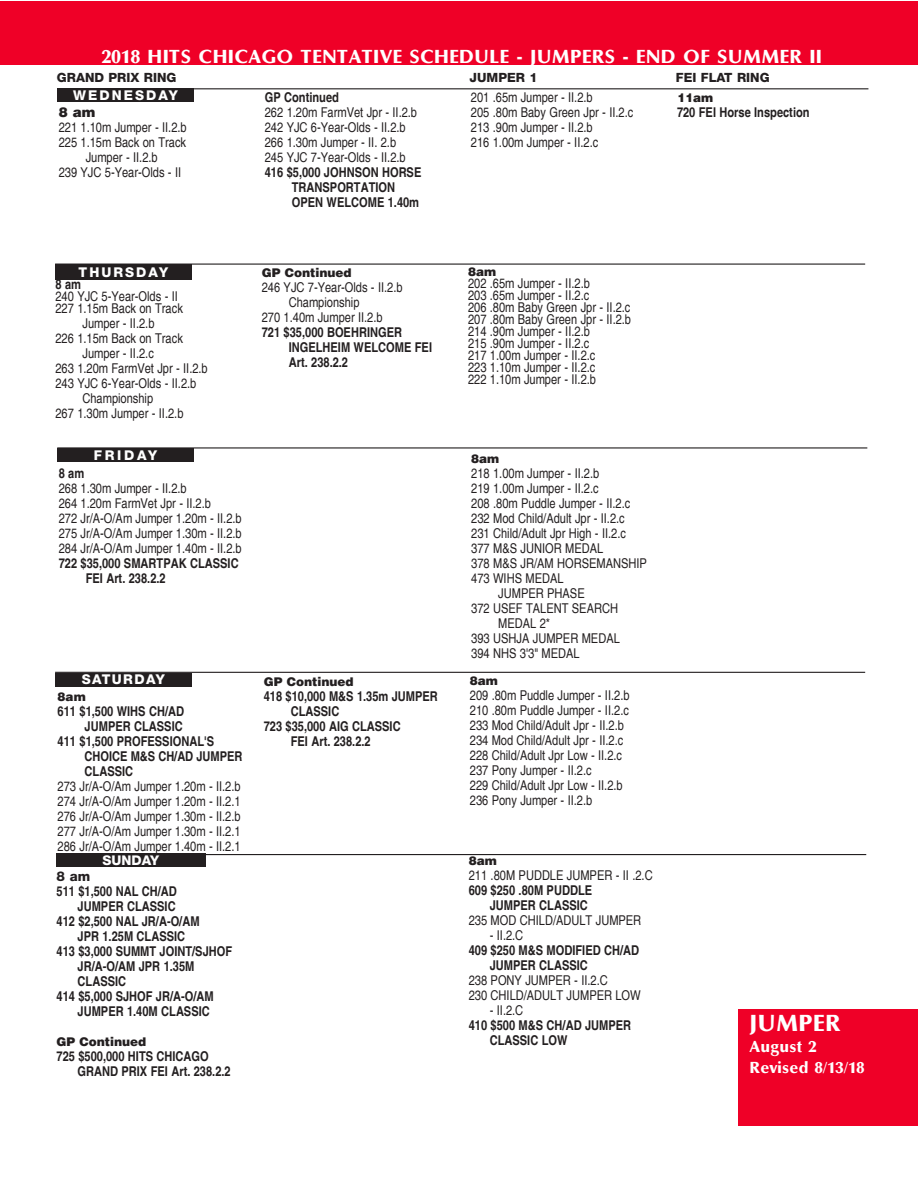
<style>
.page{position:relative;width:918px;height:1188px;background:#fff}
.page>*{position:absolute;margin:0;border:0;box-sizing:border-box;transform-origin:0 0}
.t1{font:800 24px "Optane";color:#fff}
.t2{font:800 19.5px "Optane";color:#fff}
.t3{font:800 16.5px "Optane";color:#fff}
.t4{font:condensed 13.5px/15px "Helvetica";color:#231f20}
.t5{font:700 condensed 13.5px/15px "Helvetica";color:#231f20}
.t6{font:800 13.5px "Helvetica Neue LT Std";letter-spacing:.15em;color:#fff}
.t7{font:800 13.5px "Helvetica Neue LT Std";letter-spacing:.1em;color:#fff}
.t8{font:800 13.5px "Helvetica Neue LT Std";color:#231f20}
.t9{font:900 13.5px "Helvetica";color:#231f20}
.t10{font:800 12.75px "Helvetica Neue LT Std";color:#231f20}
.t11{font:900 12px "Helvetica";color:#231f20}
</style>
<div class="page">
<div style="left:0;top:1px;width:918px;height:63px;background:#ef0027"></div>
<div style="left:56px;top:854px;width:150px;height:13px;background:#231f20"></div>
<hr style="left:55px;top:672px;width:810px;height:1px;background:#231f20">
<hr style="left:56px;top:854px;width:810px;height:1px;background:#231f20">
<div style="left:55px;top:673px;width:137px;height:13px;background:#231f20"></div>
<div style="left:55px;top:265px;width:137px;height:15px;background:#231f20"></div>
<div style="left:57px;top:88px;width:137px;height:14px;background:#231f20"></div>
<div style="left:57px;top:448px;width:137px;height:14px;background:#231f20"></div>
<hr style="left:58px;top:88px;width:810px;height:1px;background:#231f20">
<hr style="left:55px;top:264px;width:810px;height:1px;background:#231f20">
<hr style="left:57px;top:447px;width:810px;height:2px;background:#231f20">
<div style="left:739px;top:1010px;width:179px;height:116px;background:#ef0027"></div>
<p class="t2" style="left:102px;top:45px;width:722px">2018 HITS CHICAGO TENTATIVE SCHEDULE - JUMPERS - END OF SUMMER II</p>
<p class="t10" style="left:57px;top:70px;width:121px">GRAND PRIX RING</p>
<p class="t10" style="left:470px;top:70px;width:69px">JUMPER 1</p>
<p class="t10" style="left:676px;top:70px;width:95px">FEI FLAT RING</p>
<p class="t6" style="left:73px;top:87px;width:106px">WEDNESDAY</p>
<p class="t9" style="left:59px;top:103px;width:38px">8 am</p>
<p class="t4" style="left:59px;top:120px;width:130px">221 1.10m Jumper - II.2.b</p>
<p class="t4" style="left:59px;top:135px;width:129px">225 1.15m Back on Track</p>
<p class="t4" style="left:86px;top:150px;width:73px">Jumper - II.2.b</p>
<p class="t4" style="left:59px;top:165px;width:124px">239 YJC 5-Year-Olds - II</p>
<p class="t5" style="left:265px;top:90px;width:76px">GP Continued</p>
<p class="t4" style="left:265px;top:105px;width:154px">262 1.20m FarmVet Jpr - II.2.b</p>
<p class="t4" style="left:265px;top:120px;width:142px">242 YJC 6-Year-Olds - II.2.b</p>
<p class="t4" style="left:265px;top:135px;width:133px">266 1.30m Jumper - II. 2.b</p>
<p class="t4" style="left:265px;top:150px;width:142px">245 YJC 7-Year-Olds - II.2.b</p>
<p class="t5" style="left:265px;top:165px;width:158px">416 $5,000 JOHNSON HORSE</p>
<p class="t5" style="left:292px;top:180px;width:105px">TRANSPORTATION</p>
<p class="t5" style="left:292px;top:195px;width:129px">OPEN WELCOME 1.40m</p>
<p class="t6" style="left:79px;top:264px;width:91px">THURSDAY</p>
<p class="t5" style="left:56px;top:276px;width:27px">8 am</p>
<p class="t4" style="left:56px;top:289px;width:124px">240 YJC 5-Year-Olds - II</p>
<p class="t4" style="left:56px;top:301px;width:129px">227 1.15m Back on Track</p>
<p class="t4" style="left:82px;top:316px;width:73px">Jumper - II.2.b</p>
<p class="t4" style="left:56px;top:331px;width:129px">226 1.15m Back on Track</p>
<p class="t4" style="left:82px;top:346px;width:73px">Jumper - II.2.c</p>
<p class="t4" style="left:56px;top:361px;width:154px">263 1.20m FarmVet Jpr - II.2.b</p>
<p class="t4" style="left:56px;top:376px;width:142px">243 YJC 6-Year-Olds - II.2.b</p>
<p class="t4" style="left:82px;top:391px;width:72px">Championship</p>
<p class="t4" style="left:56px;top:406px;width:130px">267 1.30m Jumper - II.2.b</p>
<p class="t6" style="left:94px;top:447px;width:65px">FRIDAY</p>
<p class="t5" style="left:59px;top:465px;width:27px">8 am</p>
<p class="t4" style="left:59px;top:481px;width:130px">268 1.30m Jumper - II.2.b</p>
<p class="t4" style="left:59px;top:496px;width:154px">264 1.20m FarmVet Jpr - II.2.b</p>
<p class="t4" style="left:59px;top:511px;width:185px">272 Jr/A-O/Am Jumper 1.20m - II.2.b</p>
<p class="t4" style="left:59px;top:526px;width:185px">275 Jr/A-O/Am Jumper 1.30m - II.2.b</p>
<p class="t4" style="left:59px;top:541px;width:185px">284 Jr/A-O/Am Jumper 1.40m - II.2.b</p>
<p class="t5" style="left:86px;top:555px;width:154px;text-indent:-27px">722 $35,000 SMARTPAK CLASSIC<br>FEI Art. 238.2.2</p>
<p class="t11" style="left:262px;top:265px;width:91px">GP Continued</p>
<p class="t4" style="left:262px;top:280px;width:142px">246 YJC 7-Year-Olds - II.2.b</p>
<p class="t4" style="left:289px;top:295px;width:72px">Championship</p>
<p class="t4" style="left:262px;top:310px;width:122px">270 1.40m Jumper II.2.b</p>
<p class="t5" style="left:289px;top:325px;width:145px;text-indent:-27px">721 $35,000 BOEHRINGER<br>INGELHEIM WELCOME FEI<br>Art. 238.2.2</p>
<p class="t7" style="left:82px;top:672px;width:84px">SATURDAY</p>
<p class="t11" style="left:58px;top:689px;width:30px">8am</p>
<p class="t5" style="left:58px;top:704px;width:128px">611 $1,500 WIHS CH/AD</p>
<p class="t5" style="left:85px;top:719px;width:100px">JUMPER CLASSIC</p>
<p class="t5" style="left:85px;top:734px;width:159px;text-indent:-27px">411 $1,500 PROFESSIONAL'S<br>CHOICE M&amp;S CH/AD JUMPER<br>CLASSIC</p>
<p class="t4" style="left:58px;top:779px;width:185px">273 Jr/A-O/Am Jumper 1.20m - II.2.b</p>
<p class="t4" style="left:58px;top:794px;width:185px">274 Jr/A-O/Am Jumper 1.20m - II.2.1<br>276 Jr/A-O/Am Jumper 1.30m - II.2.b</p>
<p class="t4" style="left:58px;top:824px;width:185px">277 Jr/A-O/Am Jumper 1.30m - II.2.1</p>
<p class="t4" style="left:58px;top:839px;width:185px">286 Jr/A-O/Am Jumper 1.40m - II.2.1</p>
<p class="t6" style="left:103px;top:852px;width:58px">SUNDAY</p>
<p class="t8" style="left:57px;top:868px;width:35px">8 am</p>
<p class="t5" style="left:57px;top:884px;width:122px">511 $1,500 NAL CH/AD</p>
<p class="t5" style="left:78px;top:899px;width:100px">JUMPER CLASSIC</p>
<p class="t5" style="left:57px;top:914px;width:145px">412 $2,500 NAL JR/A-O/AM</p>
<p class="t5" style="left:78px;top:929px;width:109px">JPR 1.25M CLASSIC</p>
<p class="t5" style="left:78px;top:944px;width:156px;text-indent:-21px">413 $3,000 SUMMT JOINT/SJHOF<br>JR/A-O/AM JPR 1.35M<br>CLASSIC</p>
<p class="t5" style="left:57px;top:989px;width:159px;text-align:right">414 $5,000 SJHOF JR/A-O/AM<br>JUMPER 1.40M CLASSIC</p>
<p class="t11" style="left:57px;top:1034px;width:91px">GP Continued</p>
<p class="t5" style="left:78px;top:1049px;width:155px;text-indent:-21px">725 $500,000 HITS CHICAGO<br>GRAND PRIX FEI Art. 238.2.2</p>
<p class="t11" style="left:264px;top:674px;width:91px">GP Continued</p>
<p class="t5" style="left:291px;top:689px;width:149px;text-indent:-27px">418 $10,000 M&amp;S 1.35m JUMPER<br>CLASSIC</p>
<p class="t5" style="left:264px;top:719px;width:138px">723 $35,000 AIG CLASSIC</p>
<p class="t5" style="left:291px;top:734px;width:81px">FEI Art. 238.2.2</p>
<p class="t4" style="left:471px;top:90px;width:123px">201 .65m Jumper - II.2.b</p>
<p class="t4" style="left:471px;top:105px;width:164px">205 .80m Baby Green Jpr - II.2.c</p>
<p class="t4" style="left:471px;top:120px;width:123px">213 .90m Jumper - II.2.b</p>
<p class="t4" style="left:471px;top:135px;width:129px">216 1.00m Jumper - II.2.c</p>
<p class="t11" style="left:677px;top:90px;width:38px">11am</p>
<p class="t5" style="left:677px;top:105px;width:134px">720 FEI Horse Inspection</p>
<p class="t11" style="left:468px;top:264px;width:30px">8am</p>
<p class="t4" style="left:468px;top:276px;width:123px">202 .65m Jumper - II.2.b</p>
<p class="t4" style="left:468px;top:288px;width:123px">203 .65m Jumper - II.2.c</p>
<p class="t4" style="left:468px;top:300px;width:164px">206 .80m Baby Green Jpr - II.2.c</p>
<p class="t4" style="left:468px;top:312px;width:165px">207 .80m Baby Green Jpr - II.2.b</p>
<p class="t4" style="left:468px;top:324px;width:123px">214 .90m Jumper - II.2.b</p>
<p class="t4" style="left:468px;top:336px;width:123px">215 .90m Jumper - II.2.c</p>
<p class="t4" style="left:468px;top:348px;width:129px">217 1.00m Jumper - II.2.c</p>
<p class="t4" style="left:468px;top:360px;width:129px">223 1.10m Jumper - II.2.c</p>
<p class="t4" style="left:468px;top:372px;width:130px">222 1.10m Jumper - II.2.b</p>
<p class="t11" style="left:471px;top:451px;width:30px">8am</p>
<p class="t4" style="left:471px;top:466px;width:130px">218 1.00m Jumper - II.2.b</p>
<p class="t4" style="left:471px;top:481px;width:129px">219 1.00m Jumper - II.2.c</p>
<p class="t4" style="left:471px;top:496px;width:161px">208 .80m Puddle Jumper - II.2.c</p>
<p class="t4" style="left:471px;top:511px;width:155px">232 Mod Child/Adult Jpr - II.2.c</p>
<p class="t4" style="left:471px;top:526px;width:156px">231 Child/Adult Jpr High - II.2.c</p>
<p class="t4" style="left:471px;top:541px;width:133px">377 M&amp;S JUNIOR MEDAL</p>
<p class="t4" style="left:471px;top:556px;width:177px">378 M&amp;S JR/AM HORSEMANSHIP</p>
<p class="t4" style="left:471px;top:571px;width:94px">473 WIHS MEDAL</p>
<p class="t4" style="left:498px;top:586px;width:88px">JUMPER PHASE</p>
<p class="t4" style="left:471px;top:601px;width:148px">372 USEF TALENT SEARCH</p>
<p class="t4" style="left:498px;top:616px;width:53px">MEDAL 2*</p>
<p class="t4" style="left:471px;top:631px;width:150px">393 USHJA JUMPER MEDAL</p>
<p class="t4" style="left:471px;top:646px;width:110px">394 NHS 3'3" MEDAL</p>
<p class="t11" style="left:470px;top:674px;width:30px">8am</p>
<p class="t4" style="left:470px;top:688px;width:161px">209 .80m Puddle Jumper - II.2.b</p>
<p class="t4" style="left:470px;top:703px;width:161px">210 .80m Puddle Jumper - II.2.c</p>
<p class="t4" style="left:470px;top:718px;width:156px">233 Mod Child/Adult Jpr - II.2.b</p>
<p class="t4" style="left:470px;top:733px;width:155px">234 Mod Child/Adult Jpr - II.2.c</p>
<p class="t4" style="left:470px;top:748px;width:154px">228 Child/Adult Jpr Low - II.2.c</p>
<p class="t4" style="left:470px;top:763px;width:123px">237 Pony Jumper - II.2.c</p>
<p class="t4" style="left:470px;top:778px;width:154px">229 Child/Adult Jpr Low - II.2.b</p>
<p class="t4" style="left:470px;top:793px;width:124px">236 Pony Jumper - II.2.b</p>
<p class="t11" style="left:469px;top:853px;width:30px">8am</p>
<p class="t4" style="left:469px;top:868px;width:185px">211 .80M PUDDLE JUMPER - II .2.C</p>
<p class="t5" style="left:469px;top:883px;width:125px">609 $250 .80M PUDDLE</p>
<p class="t5" style="left:490px;top:898px;width:100px">JUMPER CLASSIC</p>
<p class="t4" style="left:469px;top:913px;width:174px">235 MOD CHILD/ADULT JUMPER</p>
<p class="t4" style="left:490px;top:928px;width:35px">- II.2.C</p>
<p class="t5" style="left:469px;top:943px;width:172px">409 $250 M&amp;S MODIFIED CH/AD</p>
<p class="t5" style="left:490px;top:958px;width:100px">JUMPER CLASSIC</p>
<p class="t4" style="left:469px;top:973px;width:141px">238 PONY JUMPER - II.2.C</p>
<p class="t4" style="left:469px;top:988px;width:173px">230 CHILD/ADULT JUMPER LOW</p>
<p class="t4" style="left:490px;top:1003px;width:35px">- II.2.C</p>
<p class="t5" style="left:469px;top:1018px;width:164px">410 $500 M&amp;S CH/AD JUMPER</p>
<p class="t5" style="left:490px;top:1033px;width:79px">CLASSIC LOW</p>
<p class="t1" style="left:749px;top:1010px;width:93px">JUMPER</p>
<p class="t3" style="left:749px;top:1037px;width:69px">August 2</p>
<p class="t3" style="left:749px;top:1058px;width:117px">Revised 8/13/18</p>
</div>
